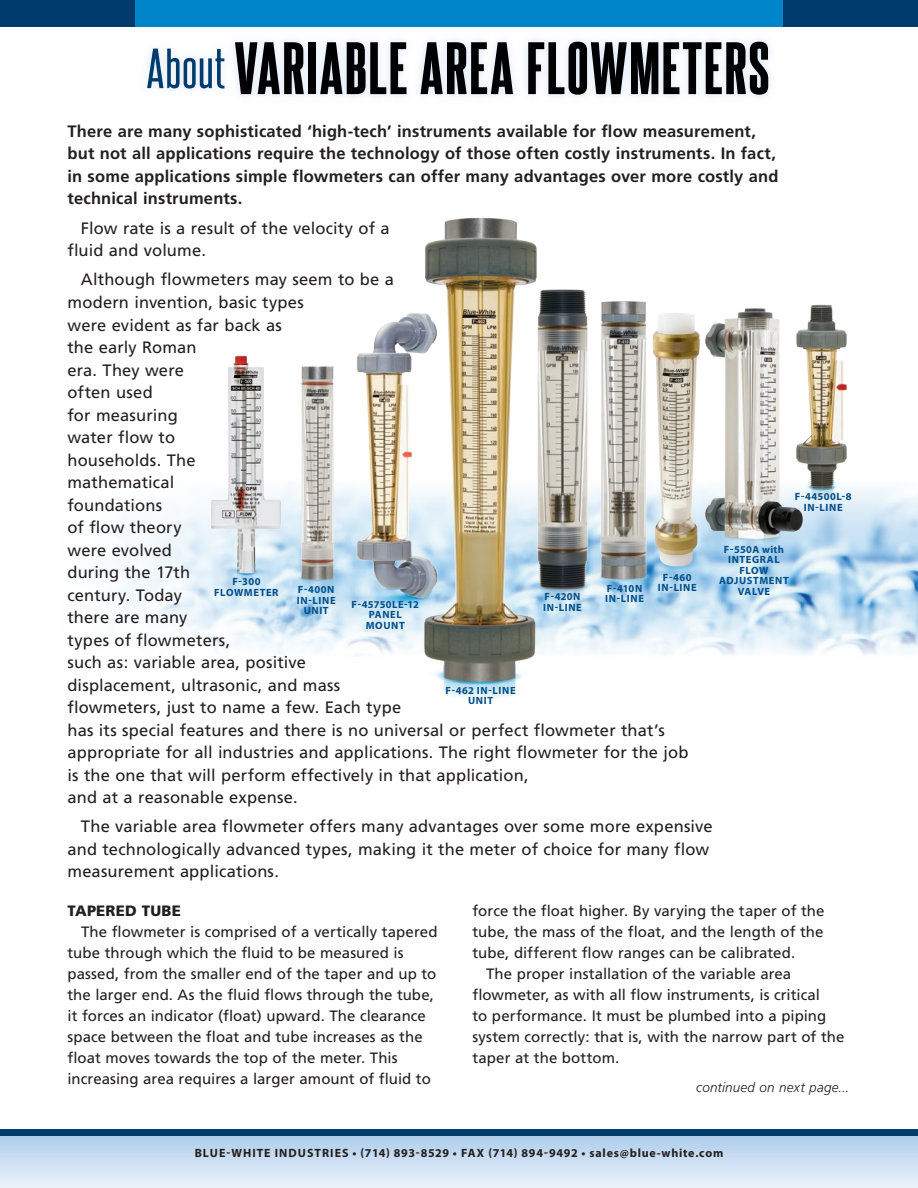
<style>
.page{position:relative;width:918px;height:1188px;background:#fff}
.page>*{position:absolute;margin:0;border:0;box-sizing:border-box;transform-origin:0 0}
.t1{font:63px "Steelfish Eb";letter-spacing:.02em;color:#000002;scale:1.1 1}
.t2{font:16.5px/22.5px "Frutiger";letter-spacing:.01em;color:#231f20}
.t3{font:700 16.5px/22.5px "Frutiger";letter-spacing:.01em;color:#231f20}
.t4{font:15px/21px "Frutiger";color:#231f20}
.t5{font:900 15px "Frutiger";letter-spacing:.015em;color:#231f20}
.t6{font:italic 300 13.5px "Frutiger";letter-spacing:.015em;color:#231f20}
.t7{font:700 12px "Myriad Pro";letter-spacing:.065em;color:#231f20}
.t8{font:700 10.5px/10.5px "Myriad Pro";letter-spacing:.05em;color:#004f8a;text-align:center}
.s1{font-family:"Steelfish Rg";font-size:48px;color:#003b6e}
</style>
<div class="page">
<div style="left:0;top:1134px;width:918px;height:54px;background:linear-gradient(to bottom,#acccea,#ebf3fa)"></div>
<div style="left:0;top:1129px;width:918px;height:7px;background:#003b6e"></div>
<div style="left:0;top:0;width:918px;height:27px;background:#003b6e"></div>
<div style="left:135px;top:0;width:648px;height:27px;background:#0084ca"></div>
<div style="left:138px;top:33px;width:640px;height:71px;background:#b7d0ec;opacity:.5"></div>
<img style="left:119px;top:487px;width:799px;height:168px">
<img style="left:412px;top:218px;width:137px;height:481px">
<img style="left:280px;top:366px;width:75px;height:227px">
<img style="left:598px;top:301px;width:62px;height:298px">
<img style="left:527px;top:277px;width:71px;height:329px">
<img style="left:650px;top:518px;width:56px;height:79px">
<img style="left:653px;top:313px;width:47px;height:253px">
<img style="left:355px;top:311px;width:86px;height:301px">
<img style="left:695px;top:308px;width:118px;height:251px">
<img style="left:203px;top:355px;width:86px;height:235px">
<img style="left:780px;top:304px;width:84px;height:202px">
<h1 class="t1" style="left:146px;top:30px;width:568px"><span class="s1">About</span> VARIABLE AREA FLOWMETERS</h1>
<p class="t3" style="left:68px;top:120px;width:713px">There are many sophisticated ‘high-tech’ instruments available for flow measurement, but not all applications require the technology of those often costly instruments. In fact, in some applications simple flowmeters can offer many advantages over more costly and technical instruments.</p>
<p class="t2" style="left:68px;top:217px;width:324px;text-indent:13px">Flow rate is a result of the velocity of a fluid and volume.</p>
<p class="t2" style="left:68px;top:268px;width:623px;text-indent:13px">Although flowmeters may seem to be a<br>modern invention, basic types<br>were evident as far back as<br>the early Roman<br>era. They were<br>often used<br>for measuring<br>water flow to<br>households. The<br>mathematical<br>foundations<br>of flow theory<br>were evolved<br>during the 17th<br>century. Today<br>there are many<br>types of flowmeters,<br>such as: variable area, positive<br>displacement, ultrasonic, and mass<br>flowmeters, just to name a few. Each type<br>has its special features and there is no universal or perfect flowmeter that’s appropriate for all industries and applications. The right flowmeter for the job is the one that will perform effectively in that application,<br>and at a reasonable expense.</p>
<p class="t2" style="left:67px;top:815px;width:647px;text-indent:14px">The variable area flowmeter offers many advantages over some more expensive and technologically advanced types, making it the meter of choice for many flow measurement applications.</p>
<p class="t8" style="left:795px;top:491px;width:58px">F-44500L-8<br>IN-LINE</p>
<p class="t8" style="left:719px;top:544px;width:71px">F-550A with<br>INTEGRAL<br>FLOW<br>ADJUSTMENT<br>VALVE</p>
<p class="t8" style="left:658px;top:572px;width:40px">F-460<br>IN-LINE</p>
<p class="t8" style="left:214px;top:576px;width:66px">F-300<br>FLOWMETER</p>
<p class="t8" style="left:605px;top:582px;width:40px;text-align:left">F-410N<br>IN-LINE</p>
<p class="t8" style="left:297px;top:584px;width:40px">F-400N<br>IN-LINE<br>UNIT</p>
<p class="t8" style="left:543px;top:591px;width:40px;text-align:left">F-420N<br>IN-LINE</p>
<p class="t8" style="left:352px;top:599px;width:69px">F-45750LE-12<br>PANEL<br>MOUNT</p>
<p class="t8" style="left:446px;top:685px;width:72px">F-462 IN-LINE<br>UNIT</p>
<p class="t5" style="left:68px;top:902px;width:115px">TAPERED TUBE</p>
<p class="t4" style="left:68px;top:921px;width:372px;text-indent:14px">The flowmeter is comprised of a vertically tapered tube through which the fluid to be measured is passed, from the smaller end of the taper and up to the larger end. As the fluid flows through the tube, it forces an indicator (float) upward. The clearance space between the float and tube increases as the float moves towards the top of the meter. This increasing area requires a larger amount of fluid to</p>
<p class="t4" style="left:472px;top:900px;width:354px">force the float higher. By varying the taper of the</p>
<p class="t4" style="left:472px;top:921px;width:353px">tube, the mass of the float, and the length of the</p>
<p class="t4" style="left:472px;top:942px;width:324px">tube, different flow ranges can be calibrated.</p>
<p class="t4" style="left:486px;top:963px;width:307px">The proper installation of the variable area</p>
<p class="t4" style="left:472px;top:984px;width:349px">flowmeter, as with all flow instruments, is critical</p>
<p class="t4" style="left:472px;top:1005px;width:355px">to performance. It must be plumbed into a piping</p>
<p class="t4" style="left:472px;top:1026px;width:373px">system correctly: that is, with the narrow part of the</p>
<p class="t4" style="left:472px;top:1047px;width:148px">taper at the bottom.</p>
<p class="t6" style="left:696px;top:1080px;width:154px">continued on next page...</p>
<p class="t7" style="left:195px;top:1145px;width:530px">BLUE-WHITE INDUSTRIES • (714) 893-8529 • FAX (714) 894-9492 • sales@blue-white.com</p>
</div>
